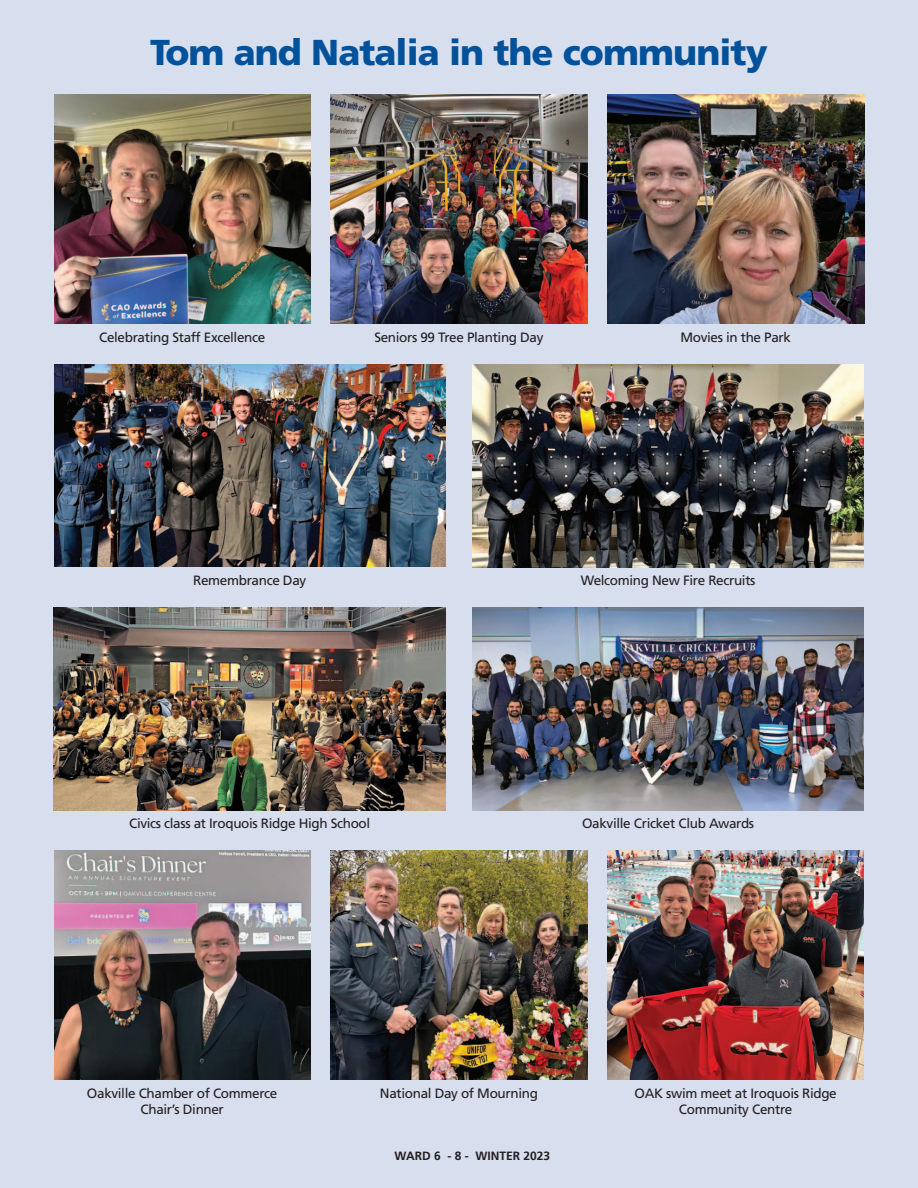
<style>
.page{position:relative;width:918px;height:1188px;background:#d7deee}
.page>*{position:absolute;margin:0;border:0;box-sizing:border-box;transform-origin:0 0}
.t1{font:900 36px "Frutiger";letter-spacing:-.025em;color:#01529b}
.t2{font:13.5px/16.2px "Frutiger";letter-spacing:-.025em;color:#231f20;text-align:center}
.t3{font:700 12px "Frutiger";color:#231f20}
</style>
<div class="page">
<img style="left:54px;top:94px;width:257px;height:230px">
<img style="left:331px;top:94px;width:256px;height:230px">
<img style="left:608px;top:94px;width:256px;height:230px">
<img style="left:54px;top:850px;width:256px;height:230px">
<img style="left:331px;top:850px;width:256px;height:230px">
<img style="left:607px;top:850px;width:257px;height:230px">
<img style="left:54px;top:364px;width:392px;height:203px">
<img style="left:472px;top:365px;width:392px;height:202px">
<img style="left:54px;top:608px;width:391px;height:202px">
<img style="left:472px;top:608px;width:392px;height:202px">
<h1 class="t1" style="left:150px;top:38px;width:619px">Tom and Natalia in the community</h1>
<p class="t2" style="left:99px;top:330px;width:168px">Celebrating Staff Excellence</p>
<p class="t2" style="left:374px;top:330px;width:171px">Seniors 99 Tree Planting Day</p>
<p class="t2" style="left:680px;top:330px;width:112px">Movies in the Park</p>
<p class="t2" style="left:193px;top:573px;width:115px">Remembrance Day</p>
<p class="t2" style="left:581px;top:573px;width:176px">Welcoming New Fire Recruits</p>
<p class="t2" style="left:129px;top:816px;width:243px">Civics class at Iroquois Ridge High School</p>
<p class="t2" style="left:582px;top:816px;width:174px">Oakville Cricket Club Awards</p>
<p class="t2" style="left:87px;top:1086px;width:192px">Oakville Chamber of Commerce<br>Chair’s Dinner</p>
<p class="t2" style="left:635px;top:1086px;width:204px">OAK swim meet at Iroquois Ridge<br>Community Centre</p>
<p class="t2" style="left:380px;top:1086px;width:160px">National Day of Mourning</p>
<p class="t3" style="left:395px;top:1150px;width:157px">WARD 6 - 8 - WINTER 2023</p>
</div>
